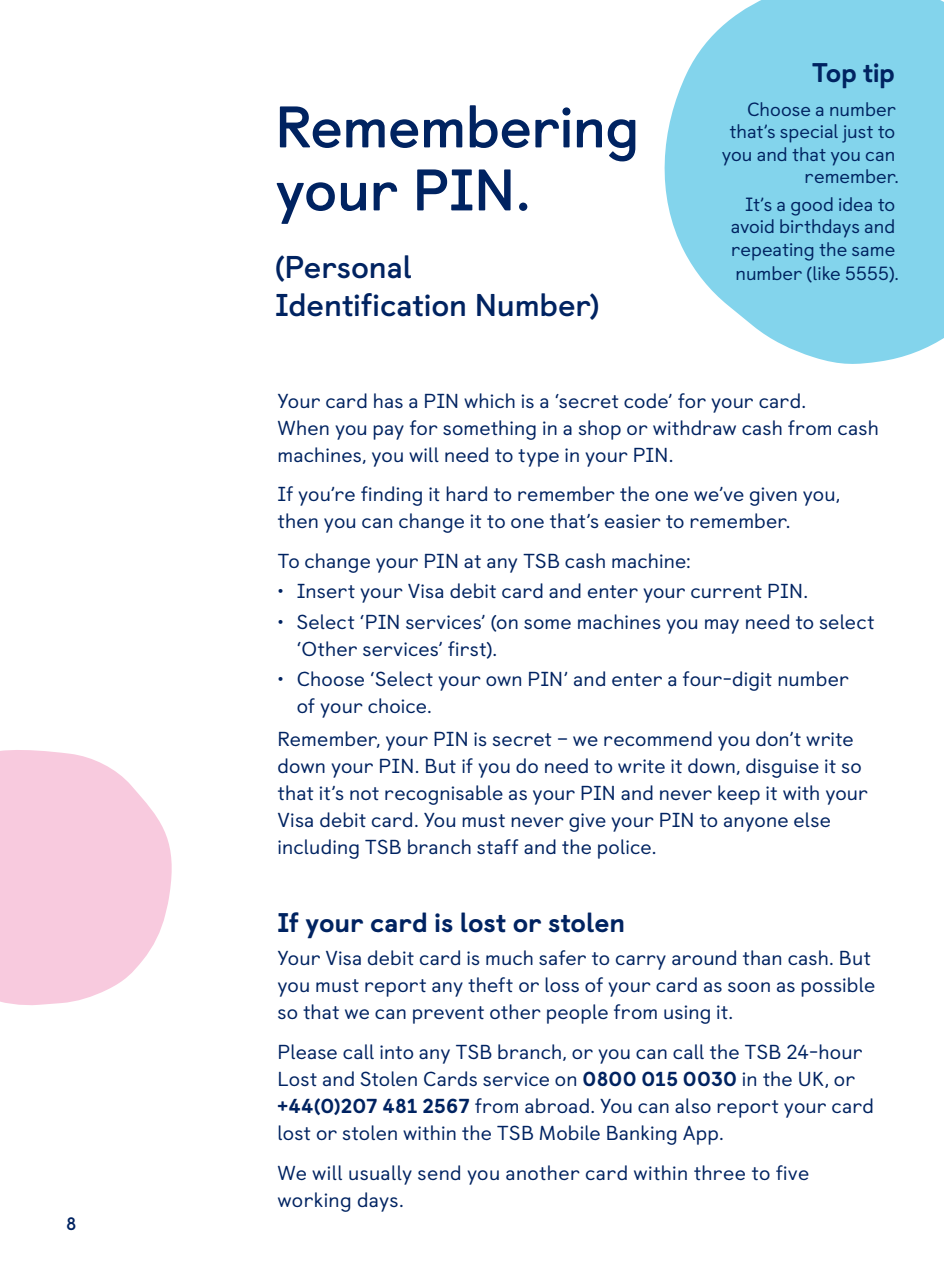
<style>
.page{position:relative;width:944px;height:1276px;background:#fff}
.page>*{position:absolute;margin:0;border:0;box-sizing:border-box;transform-origin:0 0}
.Heading_30pt{font:700 58.5px/63px "TSB Castledown";letter-spacing:-.015em;color:#002361}
.Heading_30pt-2{font:700 31.5px/38.2px "TSB Castledown";letter-spacing:-.005em;color:#002361}
.Body_text_9pt{font:800 27px "TSB Castledown";letter-spacing:-.005em;color:#002361}
.Body_text{font:800 27px "TSB Castledown";letter-spacing:-.015em;color:#002361}
.Body_text_9pt-2{font:20.25px/27px "TSB Castledown";letter-spacing:.01em;color:#002361}
.Body_11pt{font:19.12px/22.3px "TSB Castledown";color:#002361;text-align:right}
.t1{font:700 18px "TSB Castledown";color:#002361}
.s1{font-weight:800}
</style>
<div class="page">
<svg style="left:0;top:750px;width:172px;height:255px"></svg>
<svg style="left:664px;top:0;width:280px;height:364px;background:#95daee"></svg>
<p class="t1" style="left:66px;top:1212px;width:12px">8</p>
<p class="Heading_30pt" style="left:275px;top:96px;width:366px">Remembering your PIN.</p>
<p class="Heading_30pt-2" style="left:275px;top:248px;width:326px">(Personal<br>Identification Number)</p>
<p class="Body_text" style="left:812px;top:56px;width:85px">Top tip</p>
<p class="Body_11pt" style="left:722px;top:98px;width:179px">Choose a number that’s special just to you and that you can remember.</p>
<p class="Body_11pt" style="left:731px;top:193px;width:166px;text-align:justify;text-indent:15px">It’s a good idea to avoid birthdays and repeating the same</p>
<p class="Body_11pt" style="left:736px;top:262px;width:165px">number (like 5555).</p>
<p class="Body_text_9pt-2" style="left:278px;top:387px;width:603px">Your card has a PIN which is a ‘secret code’ for your card.<br>When you pay for something in a shop or withdraw cash from cash machines, you will need to type in your PIN.</p>
<p class="Body_text_9pt-2" style="left:278px;top:481px;width:564px">If you’re finding it hard to remember the one we’ve given you, then you can change it to one that’s easier to remember.</p>
<p class="Body_text_9pt-2" style="left:278px;top:548px;width:415px">To change your PIN at any TSB cash machine:</p>
<p class="Body_text_9pt-2" style="left:278px;top:578px;width:532px">• Insert your Visa debit card and enter your current PIN.</p>
<p class="Body_text_9pt-2" style="left:297px;top:608px;width:579px;text-indent:-19px">• Select ‘PIN services’ (on some machines you may need to select ‘Other services’ first).</p>
<p class="Body_text_9pt-2" style="left:297px;top:665px;width:554px;text-indent:-19px">• Choose ‘Select your own PIN’ and enter a four-digit number of your choice.</p>
<p class="Body_text_9pt-2" style="left:278px;top:726px;width:592px">Remember, your PIN is secret – we recommend you don’t write down your PIN. But if you do need to write it down, disguise it so that it’s not recognisable as your PIN and never keep it with your Visa debit card. You must never give your PIN to anyone else including TSB branch staff and the police.</p>
<p class="Body_text_9pt" style="left:278px;top:905px;width:349px">If your card is lost or stolen</p>
<p class="Body_text_9pt-2" style="left:278px;top:945px;width:599px">Your Visa debit card is much safer to carry around than cash. But you must report any theft or loss of your card as soon as possible so that we can prevent other people from using it.</p>
<p class="Body_text_9pt-2" style="left:278px;top:1038px;width:598px">Please call into any TSB branch, or you can call the TSB 24-hour Lost and Stolen Cards service on <span class="s1">0800 015 0030</span> in the UK, or <span class="s1">+44(0)207 481 2567</span> from abroad. You can also report your card lost or stolen within the TSB Mobile Banking App.</p>
<p class="Body_text_9pt-2" style="left:278px;top:1159px;width:533px">We will usually send you another card within three to five working days.</p>
</div>
